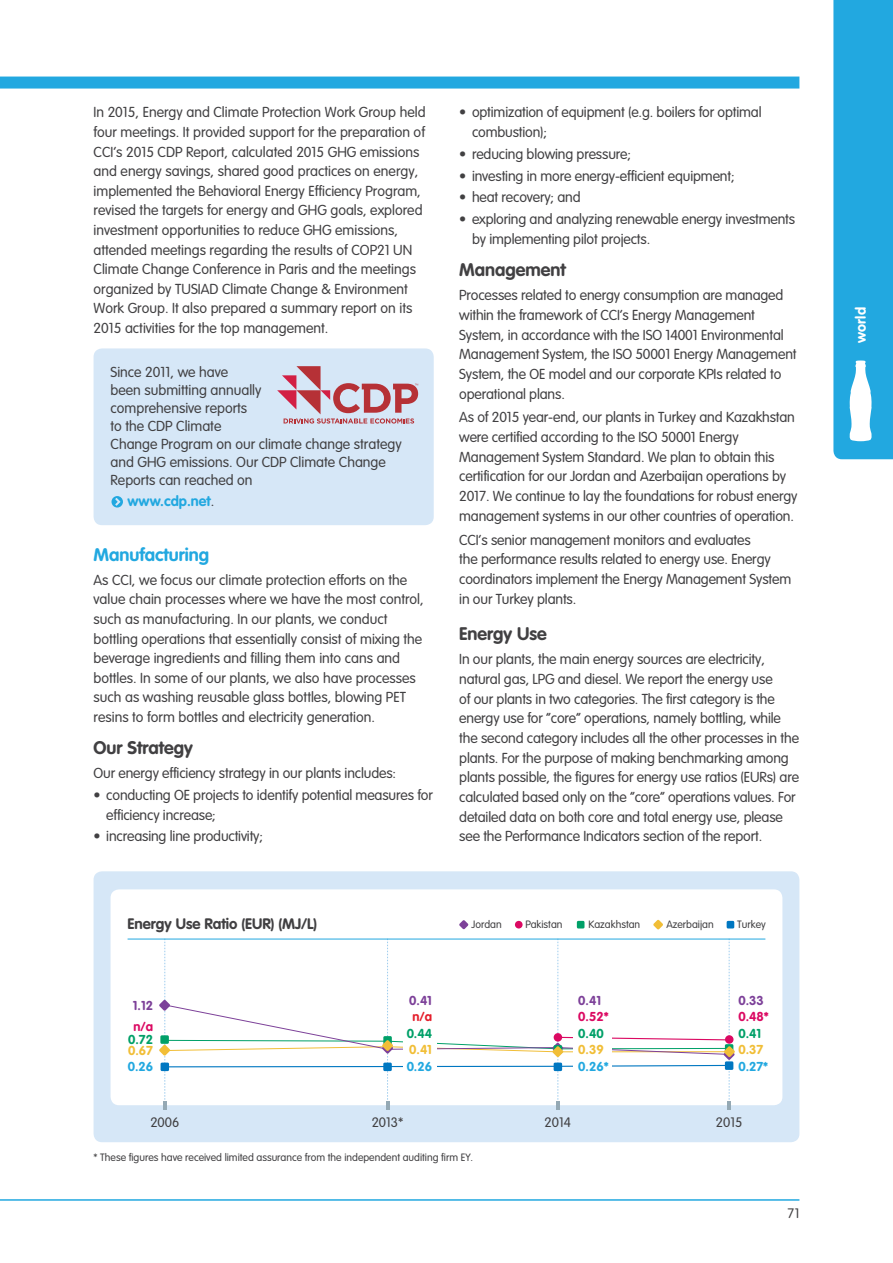
<style>
.page{position:relative;width:893px;height:1263px;background:#fff}
.page>*{position:absolute;margin:0;border:0;box-sizing:border-box;transform-origin:0 0}
.t1{font:700 18px "VAG Rounded";color:#414042}
.t2{font:18px "VAG Rounded";color:#22a8e0}
.t3{font:700 15px "VAG Rounded";color:#414042}
.t4{font:300 14.25px/19.6px "VAG Rounded";letter-spacing:-.01em;color:#414042}
.t5{font:700 14.25px "VAG Rounded";color:#22a8e0}
.t6{font:700 14.25px "VAG Rounded";color:#fff}
.t7{font:300 13.5px "VAG Rounded";color:#414042}
.t8{font:700 12.75px "VAG Rounded";color:#22a8e0}
.t9{font:700 12.75px "VAG Rounded";color:#7d4199}
.t10{font:700 12.75px "VAG Rounded";color:#00a068}
.t11{font:700 12.75px "VAG Rounded";color:#f1be37}
.t12{font:700 12.75px "VAG Rounded";color:#db0962}
.t13{font:700 12.75px "VAG Rounded";color:#e41e2b}
.t14{font:300 10.5px "VAG Rounded";color:#414042}
.s1{font-weight:300;color:#414042}
</style>
<div class="page">
<hr style="left:0;top:1199px;width:799px;height:2px;background:#22a8e0">
<div style="left:0;top:77px;width:799px;height:12px;background:#22a8e0"></div>
<svg style="left:833px;top:0;width:60px;height:459px;background:#38b1e3"></svg>
<div style="left:94px;top:348px;width:340px;height:177px;background:#d6e7f7;border-radius:9px"></div>
<div style="left:94px;top:871px;width:705px;height:271px;background:#d6e7f7;border-radius:9px"></div>
<div style="left:111px;top:889px;width:671px;height:216px;background:#fff;border-radius:9px"></div>
<svg style="left:459px;top:920px;width:10px;height:10px"></svg>
<div style="left:577px;top:921px;width:7px;height:7px;background:#00a068;border-radius:2px"></div>
<div style="left:727px;top:921px;width:7px;height:7px;background:#0077c1;border-radius:2px"></div>
<svg style="left:653px;top:919px;width:10px;height:11px"></svg>
<div style="left:515px;top:921px;width:8px;height:7px;background:#db0962;border-radius:50%"></div>
<svg style="left:159px;top:940px;width:576px;height:169px"></svg>
<hr style="left:128px;top:939px;width:637px;height:1px;background:#22a8e0">
<svg style="left:277px;top:366px;width:141px;height:58px"></svg>
<svg style="left:111px;top:496px;width:12px;height:11px"></svg>
<p class="t4" style="left:94px;top:102px;width:334px">In 2015, Energy and Climate Protection Work Group held four meetings. It provided support for the preparation of CCI’s 2015 CDP Report, calculated 2015 GHG emissions and energy savings, shared good practices on energy, implemented the Behavioral Energy Efficiency Program, revised the targets for energy and GHG goals, explored investment opportunities to reduce GHG emissions, attended meetings regarding the results of COP21 UN Climate Change Conference in Paris and the meetings organized by TUSIAD Climate Change &amp; Environment Work Group. It also prepared a summary report on its 2015 activities for the top management.</p>
<p class="t4" style="left:111px;top:363px;width:293px;line-height:18px">Since 2011, we have<br>been submitting annually<br>comprehensive reports<br>to the CDP Climate<br>Change Program on our climate change strategy and GHG emissions. Our CDP Climate Change<br>Reports can reached on</p>
<p class="t5" style="left:128px;top:493px;width:88px">www.cdp.net<span class="s1">.</span></p>
<p class="t2" style="left:94px;top:544px;width:117px">Manufacturing</p>
<p class="t4" style="left:94px;top:570px;width:332px">As CCI, we focus our climate protection efforts on the value chain processes where we have the most control, such as manufacturing. In our plants, we conduct bottling operations that essentially consist of mixing the beverage ingredients and filling them into cans and bottles. In some of our plants, we also have processes such as washing reusable glass bottles, blowing PET resins to form bottles and electricity generation.</p>
<p class="t1" style="left:94px;top:737px;width:101px">Our Strategy</p>
<p class="t4" style="left:94px;top:763px;width:304px">Our energy efficiency strategy in our plants includes:</p>
<p class="t4" style="left:106px;top:785px;width:328px;text-indent:-13px">• conducting OE projects to identify potential measures for efficiency increase;</p>
<p class="t4" style="left:94px;top:826px;width:171px">• increasing line productivity;</p>
<p class="t4" style="left:472px;top:102px;width:291px;text-indent:-13px">• optimization of equipment (e.g. boilers for optimal combustion);</p>
<p class="t4" style="left:459px;top:144px;width:173px">• reducing blowing pressure;</p>
<p class="t4" style="left:459px;top:166px;width:277px">• investing in more energy-efficient equipment;</p>
<p class="t4" style="left:459px;top:187px;width:123px">• heat recovery; and</p>
<p class="t4" style="left:472px;top:209px;width:325px;text-indent:-13px">• exploring and analyzing renewable energy investments by implementing pilot projects.</p>
<p class="t1" style="left:459px;top:259px;width:108px">Management</p>
<p class="t4" style="left:459px;top:285px;width:339px">Processes related to energy consumption are managed within the framework of CCI’s Energy Management System, in accordance with the ISO 14001 Environmental Management System, the ISO 50001 Energy Management System, the OE model and our corporate KPIs related to operational plans.</p>
<p class="t4" style="left:459px;top:408px;width:340px">As of 2015 year-end, our plants in Turkey and Kazakhstan were certified according to the ISO 50001 Energy Management System Standard. We plan to obtain this certification for our Jordan and Azerbaijan operations by 2017. We continue to lay the foundations for robust energy management systems in our other countries of operation.</p>
<p class="t4" style="left:459px;top:530px;width:333px">CCI’s senior management monitors and evaluates<br>the performance results related to energy use. Energy coordinators implement the Energy Management System in our Turkey plants.</p>
<p class="t1" style="left:459px;top:623px;width:89px">Energy Use</p>
<p class="t4" style="left:459px;top:649px;width:341px">In our plants, the main energy sources are electricity, natural gas, LPG and diesel. We report the energy use<br>of our plants in two categories. The first category is the energy use for “core” operations, namely bottling, while the second category includes all the other processes in the plants. For the purpose of making benchmarking among plants possible, the figures for energy use ratios (EURs) are calculated based only on the “core” operations values. For detailed data on both core and total energy use, please see the Performance Indicators section of the report.</p>
<p class="t3" style="left:128px;top:915px;width:191px">Energy Use Ratio (EUR) (MJ/L)</p>
<p class="t9" style="left:133px;top:998px;width:22px">1.12</p>
<p class="t12" style="left:133px;top:1019px;width:21px">n/a</p>
<p class="t10" style="left:128px;top:1032px;width:26px">0.72</p>
<p class="t11" style="left:128px;top:1043px;width:26px">0.67</p>
<p class="t8" style="left:128px;top:1058px;width:27px">0.26</p>
<p class="t9" style="left:409px;top:992px;width:24px">0.41</p>
<p class="t13" style="left:412px;top:1009px;width:21px">n/a</p>
<p class="t10" style="left:407px;top:1025px;width:27px">0.44</p>
<p class="t11" style="left:409px;top:1042px;width:24px">0.41</p>
<p class="t8" style="left:407px;top:1058px;width:27px">0.26</p>
<p class="t14" style="left:472px;top:919px;width:32px">Jordan</p>
<p class="t14" style="left:525px;top:919px;width:39px">Pakistan</p>
<p class="t14" style="left:588px;top:919px;width:53px">Kazakhstan</p>
<p class="t14" style="left:666px;top:919px;width:49px">Azerbaijan</p>
<p class="t14" style="left:737px;top:919px;width:30px">Turkey</p>
<p class="t9" style="left:578px;top:992px;width:24px">0.41</p>
<p class="t12" style="left:578px;top:1009px;width:32px">0.52*</p>
<p class="t10" style="left:578px;top:1025px;width:27px">0.40</p>
<p class="t11" style="left:578px;top:1042px;width:27px">0.39</p>
<p class="t8" style="left:578px;top:1058px;width:32px">0.26*</p>
<p class="t9" style="left:738px;top:992px;width:27px">0.33</p>
<p class="t12" style="left:738px;top:1009px;width:32px">0.48*</p>
<p class="t10" style="left:738px;top:1025px;width:24px">0.41</p>
<p class="t11" style="left:738px;top:1042px;width:26px">0.37</p>
<p class="t8" style="left:738px;top:1058px;width:31px">0.27*</p>
<p class="t7" style="left:150px;top:1114px;width:30px">2006</p>
<p class="t7" style="left:372px;top:1114px;width:33px">2013*</p>
<p class="t7" style="left:545px;top:1114px;width:28px">2014</p>
<p class="t7" style="left:716px;top:1114px;width:28px">2015</p>
<p class="t14" style="left:94px;top:1151px;width:381px">* These figures have received limited assurance from the independent auditing firm EY.</p>
<p class="t7" style="left:788px;top:1206px;width:13px">71</p>
<p class="t6" style="left:852px;top:343px;width:37px;rotate:-90deg">world</p>
</div>
